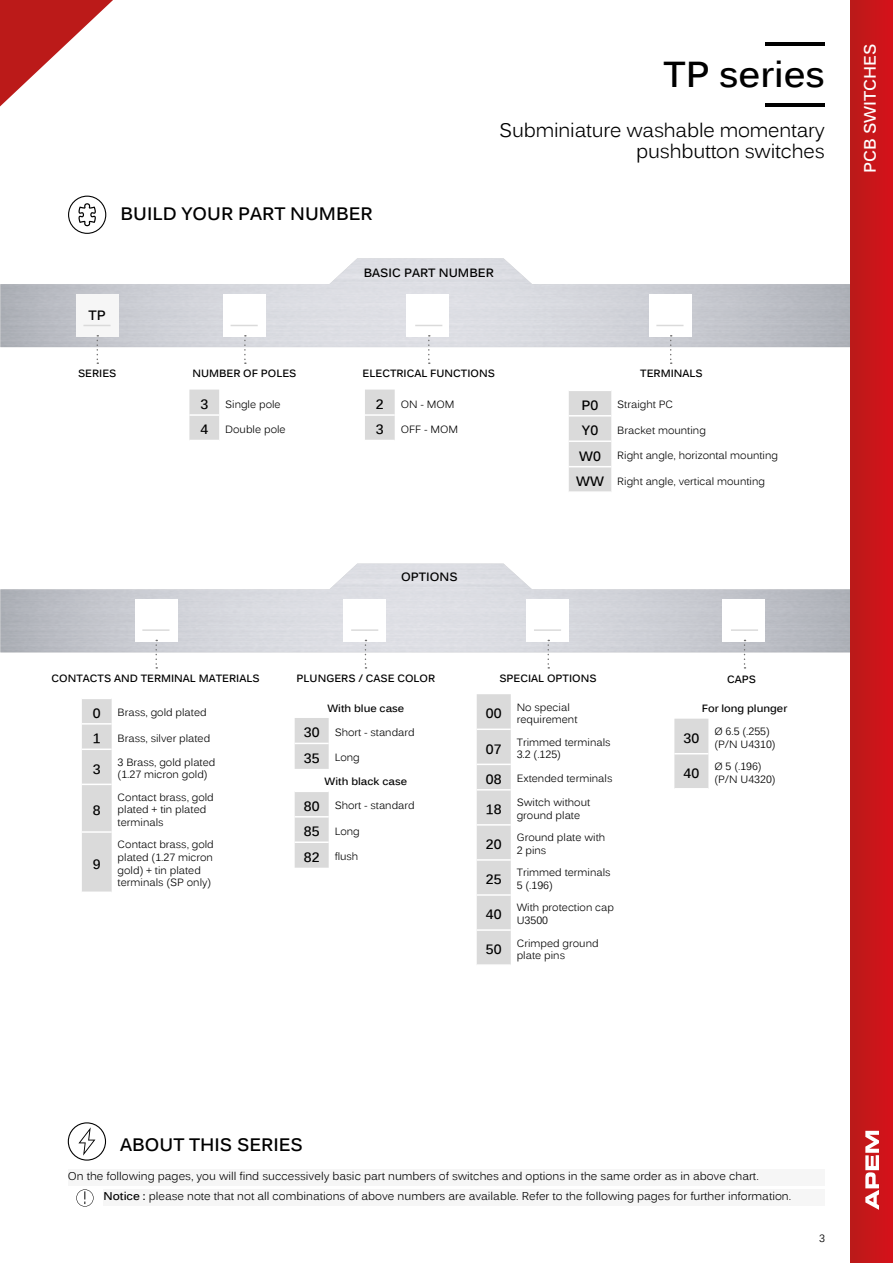
<style>
.page{position:relative;width:893px;height:1263px;background:#fff}
.page>*{position:absolute;margin:0;border:0;box-sizing:border-box;transform-origin:0 0}
.t1{font:700 36px "Kalinga";color:#000}
.t2{font:19.5px/21px "Kalinga";letter-spacing:-.01em;color:#000;text-align:right}
.t3{font:700 18px "Kalinga";color:#000}
.t4{font:700 16.5px "Kalinga";color:#fff}
.t5{font:700 13.5px "Kalinga";color:#000}
.t6{font:700 12px "Kalinga";color:#000}
.t7{font:11.25px "Kalinga";color:#000}
.t8{font:10.5px/12.6px "Kalinga";color:#000}
.t9{font:700 10.5px "Kalinga";color:#000}
.s1{font-weight:700;font-size:13.5px}
.s2{font-weight:700}
</style>
<div class="page">
<div style="left:569px;top:391px;width:42px;height:100px;background:#dadada"></div>
<hr style="left:569px;top:415px;width:42px;height:1px;background:#fff">
<hr style="left:569px;top:440px;width:42px;height:2px;background:#fff">
<hr style="left:569px;top:466px;width:42px;height:1px;background:#fff">
<div style="left:76px;top:294px;width:43px;height:43px;background:#f6f6f6"></div>
<svg style="left:97px;top:335px;width:1px;height:29px"></svg>
<svg style="left:83px;top:325px;width:28px;height:1px"></svg>
<div style="left:82px;top:699px;width:30px;height:192px;background:#dadada"></div>
<hr style="left:82px;top:723px;width:30px;height:2px;background:#fff">
<hr style="left:82px;top:748px;width:30px;height:2px;background:#fff">
<hr style="left:82px;top:784px;width:30px;height:1px;background:#fff">
<hr style="left:82px;top:831px;width:30px;height:2px;background:#fff">
<svg style="left:155px;top:640px;width:2px;height:29px"></svg>
<hr style="left:142px;top:629px;width:27px;height:2px;background:#dadada">
<svg style="left:365px;top:390px;width:30px;height:50px"></svg>
<hr style="left:365px;top:414px;width:30px;height:2px;background:#fff">
<svg style="left:428px;top:335px;width:2px;height:29px"></svg>
<svg style="left:415px;top:325px;width:27px;height:1px"></svg>
<svg style="left:670px;top:335px;width:2px;height:29px"></svg>
<svg style="left:656px;top:325px;width:27px;height:1px"></svg>
<svg style="left:189px;top:390px;width:30px;height:50px"></svg>
<hr style="left:189px;top:414px;width:30px;height:2px;background:#fff">
<svg style="left:244px;top:335px;width:2px;height:29px"></svg>
<svg style="left:231px;top:325px;width:27px;height:1px"></svg>
<svg style="left:365px;top:640px;width:1px;height:29px"></svg>
<hr style="left:351px;top:629px;width:27px;height:2px;background:#dadada">
<div style="left:477px;top:694px;width:34px;height:270px;background:#dadada"></div>
<hr style="left:477px;top:728px;width:34px;height:2px;background:#fff">
<hr style="left:477px;top:764px;width:34px;height:1px;background:#fff">
<hr style="left:477px;top:789px;width:34px;height:1px;background:#fff">
<hr style="left:477px;top:824px;width:34px;height:2px;background:#fff">
<hr style="left:477px;top:859px;width:34px;height:2px;background:#fff">
<hr style="left:477px;top:894px;width:34px;height:2px;background:#fff">
<hr style="left:477px;top:929px;width:34px;height:2px;background:#fff">
<svg style="left:547px;top:640px;width:2px;height:29px"></svg>
<hr style="left:534px;top:629px;width:27px;height:2px;background:#dadada">
<svg style="left:68px;top:196px;width:38px;height:38px"></svg>
<hr style="left:766px;top:103px;width:59px;height:3px;background:#000">
<hr style="left:766px;top:43px;width:59px;height:3px;background:#000">
<svg style="left:744px;top:640px;width:1px;height:29px"></svg>
<hr style="left:731px;top:629px;width:27px;height:2px;background:#dadada">
<div style="left:674px;top:719px;width:34px;height:69px;background:#dadada"></div>
<hr style="left:674px;top:753px;width:34px;height:1px;background:#fff">
<svg style="left:295px;top:718px;width:34px;height:150px;background:#e0e0e0"></svg>
<hr style="left:295px;top:743px;width:34px;height:1px;background:#fff">
<hr style="left:295px;top:790px;width:34px;height:2px;background:#fff">
<hr style="left:295px;top:816px;width:34px;height:1px;background:#fff">
<hr style="left:295px;top:841px;width:34px;height:2px;background:#fff">
<svg style="left:68px;top:1122px;width:38px;height:38px"></svg>
<div style="left:103px;top:1189px;width:722px;height:17px;background:#f6f6f6"></div>
<svg style="left:76px;top:1189px;width:18px;height:17px"></svg>
<div style="left:68px;top:1169px;width:757px;height:16px;background:#f6f6f6"></div>
<svg style="left:0;top:0;width:113px;height:106px"></svg>
<div style="left:850px;top:0;width:43px;height:1263px;background:linear-gradient(to right,#ba1a19,#d6121a)"></div>
<svg style="left:865px;top:1131px;width:14px;height:79px"></svg>
<h3 class="t3" style="left:120px;top:202px;width:254px">BUILD YOUR PART NUMBER</h3>
<h1 class="t1" style="left:664px;top:51px;width:163px">TP series</h1>
<h2 class="t2" style="left:499px;top:122px;width:327px">Subminiature washable momentary pushbutton switches</h2>
<p class="t5" style="left:89px;top:306px;width:19px">TP</p>
<p class="t9" style="left:78px;top:367px;width:40px">SERIES</p>
<p class="t6" style="left:364px;top:265px;width:132px">BASIC PART NUMBER</p>
<p class="t9" style="left:192px;top:367px;width:106px">NUMBER OF POLES</p>
<p class="t9" style="left:363px;top:366px;width:134px">ELECTRICAL FUNCTIONS</p>
<p class="t9" style="left:640px;top:367px;width:64px">TERMINALS</p>
<p class="t5" style="left:200px;top:395px;width:9px">3</p>
<p class="t8" style="left:225px;top:399px;width:57px">Single pole</p>
<p class="t5" style="left:200px;top:421px;width:9px">4</p>
<p class="t8" style="left:225px;top:424px;width:62px">Double pole</p>
<p class="t5" style="left:376px;top:395px;width:9px">2</p>
<p class="t8" style="left:401px;top:399px;width:55px">ON - MOM</p>
<p class="t5" style="left:376px;top:421px;width:9px">3</p>
<p class="t8" style="left:401px;top:424px;width:59px">OFF - MOM</p>
<p class="t5" style="left:582px;top:396px;width:18px">P0</p>
<p class="t8" style="left:617px;top:399px;width:57px">Straight PC</p>
<p class="t5" style="left:582px;top:422px;width:18px">Y0</p>
<p class="t8" style="left:617px;top:425px;width:90px">Bracket mounting</p>
<p class="t8" style="left:579px;top:450px;width:200px"><span class="s1">W0</span> Right angle, horizontal mounting</p>
<p class="t8" style="left:576px;top:476px;width:190px"><span class="s1">WW</span> Right angle, vertical mounting</p>
<p class="t6" style="left:401px;top:569px;width:58px">OPTIONS</p>
<p class="t9" style="left:52px;top:671px;width:210px">CONTACTS AND TERMINAL MATERIALS</p>
<p class="t5" style="left:93px;top:704px;width:9px">0</p>
<p class="t8" style="left:118px;top:707px;width:91px">Brass, gold plated</p>
<p class="t5" style="left:93px;top:730px;width:9px">1</p>
<p class="t8" style="left:118px;top:733px;width:94px">Brass, silver plated</p>
<p class="t5" style="left:93px;top:760px;width:9px">3</p>
<p class="t8" style="left:118px;top:757px;width:99px">3 Brass, gold plated (1.27 micron gold)</p>
<p class="t5" style="left:93px;top:801px;width:9px">8</p>
<p class="t8" style="left:118px;top:792px;width:98px">Contact brass, gold plated + tin plated terminals</p>
<p class="t5" style="left:93px;top:855px;width:9px">9</p>
<p class="t8" style="left:118px;top:839px;width:98px">Contact brass, gold plated (1.27 micron gold) + tin plated terminals (SP only)</p>
<p class="t9" style="left:297px;top:671px;width:140px">PLUNGERS / CASE COLOR</p>
<p class="t9" style="left:327px;top:701px;width:78px">With blue case</p>
<p class="t8" style="left:304px;top:727px;width:112px"><span class="s1">30</span> Short - standard</p>
<p class="t8" style="left:304px;top:752px;width:58px"><span class="s1">35</span> Long</p>
<p class="t9" style="left:325px;top:775px;width:84px">With black case</p>
<p class="t8" style="left:304px;top:800px;width:112px"><span class="s1">80</span> Short - standard</p>
<p class="t8" style="left:304px;top:826px;width:58px"><span class="s1">85</span> Long</p>
<p class="t8" style="left:304px;top:851px;width:56px"><span class="s1">82</span> flush</p>
<p class="t9" style="left:499px;top:671px;width:99px">SPECIAL OPTIONS</p>
<p class="t5" style="left:486px;top:705px;width:17px">00</p>
<p class="t8" style="left:517px;top:702px;width:62px">No special requirement</p>
<p class="t5" style="left:486px;top:740px;width:17px">07</p>
<p class="t8" style="left:517px;top:737px;width:95px">Trimmed terminals<br>3.2 (.125)</p>
<p class="t8" style="left:486px;top:773px;width:128px"><span class="s1">08</span> Extended terminals</p>
<p class="t5" style="left:486px;top:800px;width:17px">18</p>
<p class="t8" style="left:517px;top:797px;width:75px">Switch without ground plate</p>
<p class="t5" style="left:486px;top:835px;width:17px">20</p>
<p class="t8" style="left:517px;top:832px;width:90px">Ground plate with<br>2 pins</p>
<p class="t5" style="left:486px;top:870px;width:17px">25</p>
<p class="t8" style="left:517px;top:867px;width:95px">Trimmed terminals<br>5 (.196)</p>
<p class="t5" style="left:486px;top:906px;width:17px">40</p>
<p class="t8" style="left:517px;top:902px;width:99px">With protection cap<br>U3500</p>
<p class="t5" style="left:486px;top:941px;width:17px">50</p>
<p class="t8" style="left:517px;top:937px;width:83px">Crimped ground plate pins</p>
<p class="t9" style="left:727px;top:673px;width:30px">CAPS</p>
<p class="t9" style="left:702px;top:702px;width:87px">For long plunger</p>
<p class="t5" style="left:683px;top:729px;width:17px">30</p>
<p class="t8" style="left:714px;top:726px;width:63px">Ø 6.5 (.255) (P/N U4310)</p>
<p class="t5" style="left:683px;top:764px;width:17px">40</p>
<p class="t8" style="left:714px;top:761px;width:63px">Ø 5 (.196) (P/N U4320)</p>
<h3 class="t4" style="left:859px;top:173px;width:131px;rotate:-90deg">PCB SWITCHES</h3>
<h3 class="t4" style="left:859px;top:194px;width:57px;rotate:-90deg">PANEL</h3>
<h3 class="t3" style="left:120px;top:1133px;width:184px">ABOUT THIS SERIES</h3>
<p class="t7" style="left:68px;top:1169px;width:692px">On the following pages, you will find successively basic part numbers of switches and options in the same order as in above chart.</p>
<p class="t7" style="left:103px;top:1189px;width:689px"><span class="s2">Notice :</span> please note that not all combinations of above numbers are available. Refer to the following pages for further information.</p>
<p class="t8" style="left:819px;top:1232px;width:7px">3</p>
</div>
